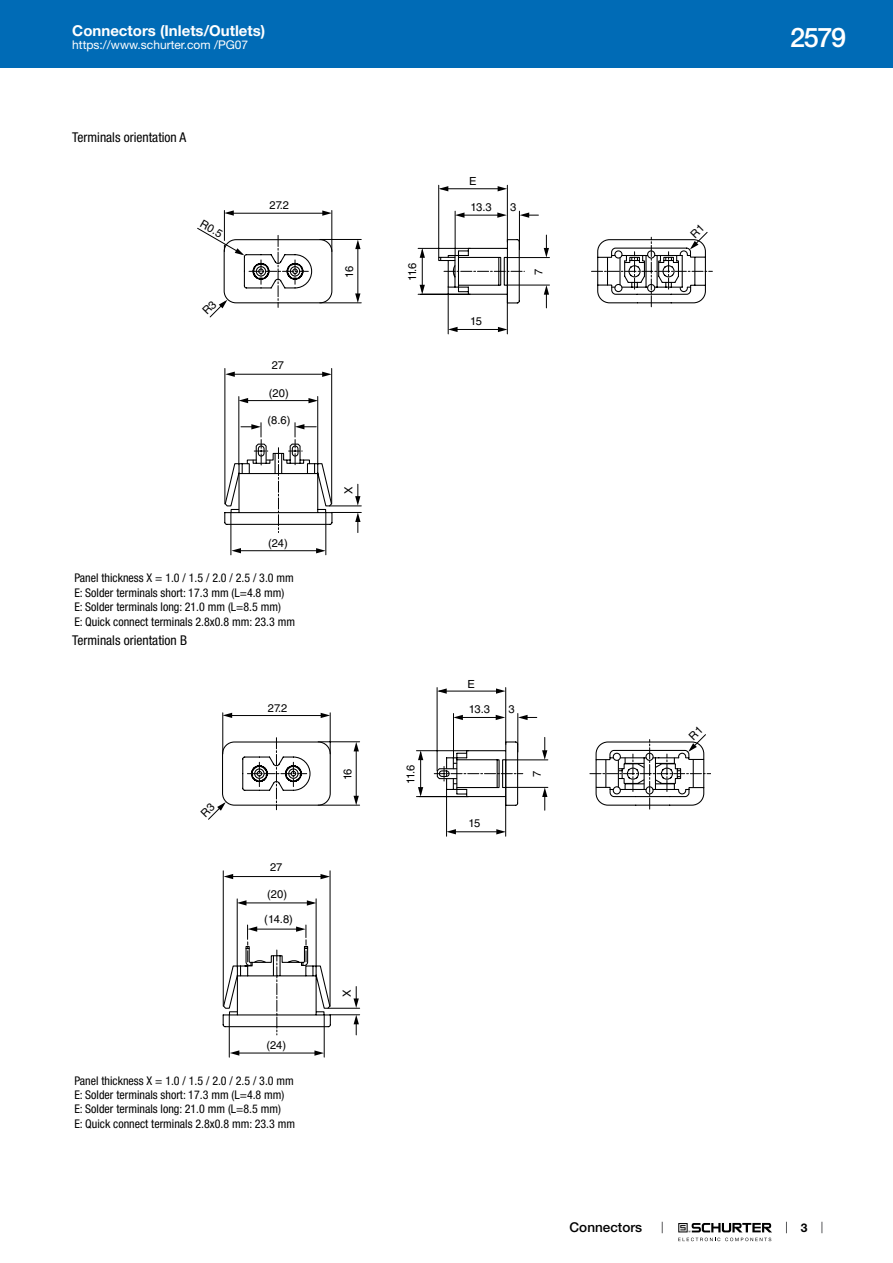
<style>
.page{position:relative;width:893px;height:1263px;background:#fff}
.page>*{position:absolute;margin:0;border:0;box-sizing:border-box;transform-origin:0 0}
.t1{font:500 27px "Helvetica Neue LT";color:#fff}
.t2{font:700 15px "Helvetica Neue LT";color:#fff}
.t3{font:condensed 13.5px "Helvetica Neue LT";color:#000}
.t4{font:500 13.5px "Helvetica Neue LT";color:#000}
.t5{font:condensed 12px/14.4px "Helvetica Neue LT";color:#000}
.t6{font:12px "Helvetica Neue LT";color:#fff}
.t7{font:700 12px "Helvetica Neue LT";color:#000}
.t8{font:11.1px "Helvetica LT Std";letter-spacing:-.04em;color:#000}
</style>
<div class="page">
<svg style="left:678px;top:1223px;width:94px;height:18px"></svg>
<div style="left:0;top:0;width:893px;height:68px;background:#006bb6"></div>
<svg style="left:197px;top:185px;width:455px;height:370px"></svg>
<svg style="left:322px;top:210px;width:10px;height:6px"></svg>
<svg style="left:224px;top:210px;width:10px;height:6px"></svg>
<svg style="left:497px;top:212px;width:10px;height:6px"></svg>
<svg style="left:455px;top:212px;width:9px;height:6px"></svg>
<svg style="left:498px;top:186px;width:9px;height:5px"></svg>
<svg style="left:439px;top:186px;width:9px;height:5px"></svg>
<svg style="left:520px;top:212px;width:9px;height:6px"></svg>
<svg style="left:308px;top:398px;width:10px;height:5px"></svg>
<svg style="left:239px;top:398px;width:9px;height:5px"></svg>
<svg style="left:322px;top:372px;width:10px;height:5px"></svg>
<svg style="left:225px;top:372px;width:10px;height:5px"></svg>
<svg style="left:251px;top:424px;width:10px;height:5px"></svg>
<svg style="left:295px;top:424px;width:9px;height:5px"></svg>
<svg style="left:498px;top:327px;width:9px;height:5px"></svg>
<svg style="left:448px;top:327px;width:10px;height:5px"></svg>
<svg style="left:355px;top:240px;width:5px;height:9px"></svg>
<svg style="left:355px;top:293px;width:5px;height:10px"></svg>
<svg style="left:355px;top:512px;width:5px;height:10px"></svg>
<svg style="left:355px;top:496px;width:5px;height:10px"></svg>
<svg style="left:420px;top:248px;width:5px;height:10px"></svg>
<svg style="left:420px;top:285px;width:5px;height:9px"></svg>
<svg style="left:544px;top:285px;width:5px;height:10px"></svg>
<svg style="left:544px;top:248px;width:5px;height:9px"></svg>
<svg style="left:316px;top:548px;width:10px;height:5px"></svg>
<svg style="left:231px;top:548px;width:10px;height:5px"></svg>
<svg style="left:235px;top:235px;width:73px;height:72px"></svg>
<svg style="left:208px;top:687px;width:443px;height:370px"></svg>
<svg style="left:321px;top:713px;width:9px;height:5px"></svg>
<svg style="left:223px;top:713px;width:9px;height:5px"></svg>
<svg style="left:496px;top:715px;width:9px;height:5px"></svg>
<svg style="left:453px;top:715px;width:10px;height:5px"></svg>
<svg style="left:496px;top:688px;width:9px;height:6px"></svg>
<svg style="left:437px;top:688px;width:10px;height:6px"></svg>
<svg style="left:518px;top:715px;width:10px;height:5px"></svg>
<svg style="left:307px;top:900px;width:9px;height:6px"></svg>
<svg style="left:237px;top:900px;width:9px;height:5px"></svg>
<svg style="left:320px;top:874px;width:10px;height:5px"></svg>
<svg style="left:224px;top:874px;width:9px;height:5px"></svg>
<svg style="left:296px;top:926px;width:10px;height:6px"></svg>
<svg style="left:248px;top:926px;width:9px;height:6px"></svg>
<svg style="left:496px;top:829px;width:10px;height:5px"></svg>
<svg style="left:446px;top:829px;width:10px;height:5px"></svg>
<svg style="left:354px;top:742px;width:5px;height:9px"></svg>
<svg style="left:354px;top:796px;width:5px;height:9px"></svg>
<svg style="left:354px;top:1015px;width:5px;height:9px"></svg>
<svg style="left:354px;top:998px;width:5px;height:10px"></svg>
<svg style="left:418px;top:751px;width:5px;height:9px"></svg>
<svg style="left:418px;top:787px;width:5px;height:10px"></svg>
<svg style="left:542px;top:787px;width:5px;height:10px"></svg>
<svg style="left:542px;top:750px;width:5px;height:10px"></svg>
<svg style="left:314px;top:1050px;width:10px;height:6px"></svg>
<svg style="left:230px;top:1050px;width:9px;height:6px"></svg>
<svg style="left:202px;top:300px;width:25px;height:15px"></svg>
<svg style="left:591px;top:225px;width:121px;height:82px"></svg>
<svg style="left:208px;top:802px;width:18px;height:15px"></svg>
<svg style="left:590px;top:727px;width:121px;height:82px"></svg>
<p class="t2" style="left:72px;top:21px;width:195px">Connectors (Inlets/Outlets)</p>
<p class="t6" style="left:72px;top:38px;width:178px">https://www.schurter.com /PG07</p>
<p class="t3" style="left:72px;top:130px;width:116px">Terminals orientation A</p>
<p class="t8" style="left:204px;top:217px;width:25px;rotate:30deg">R0.5</p>
<p class="t8" style="left:269px;top:199px;width:21px">27.2</p>
<p class="t8" style="left:272px;top:358px;width:14px">27</p>
<p class="t8" style="left:269px;top:386px;width:21px">(20)</p>
<p class="t8" style="left:267px;top:414px;width:24px">(8.6)</p>
<p class="t8" style="left:268px;top:536px;width:21px">(24)</p>
<p class="t5" style="left:74px;top:571px;width:222px">Panel thickness X = 1.0 / 1.5 / 2.0 / 2.5 / 3.0 mm E: Solder terminals short: 17.3 mm (L=4.8 mm)<br>E: Solder terminals long: 21.0 mm (L=8.5 mm)<br>E: Quick connect terminals 2.8x0.8 mm: 23.3 mm</p>
<p class="t3" style="left:72px;top:632px;width:116px">Terminals orientation B</p>
<p class="t8" style="left:268px;top:701px;width:21px">27.2</p>
<p class="t8" style="left:270px;top:861px;width:14px">27</p>
<p class="t8" style="left:267px;top:887px;width:21px">(20)</p>
<p class="t8" style="left:264px;top:913px;width:30px">(14.8)</p>
<p class="t8" style="left:266px;top:1038px;width:21px">(24)</p>
<p class="t5" style="left:74px;top:1073px;width:222px">Panel thickness X = 1.0 / 1.5 / 2.0 / 2.5 / 3.0 mm E: Solder terminals short: 17.3 mm (L=4.8 mm)<br>E: Solder terminals long: 21.0 mm (L=8.5 mm)<br>E: Quick connect terminals 2.8x0.8 mm: 23.3 mm</p>
<p class="t8" style="left:469px;top:175px;width:9px">E</p>
<p class="t8" style="left:470px;top:200px;width:23px">13.3</p>
<p class="t8" style="left:510px;top:200px;width:8px">3</p>
<p class="t8" style="left:343px;top:278px;width:13px;rotate:-90deg">16</p>
<p class="t8" style="left:406px;top:281px;width:20px;rotate:-90deg">11.6</p>
<p class="t8" style="left:532px;top:275px;width:8px;rotate:-90deg">7</p>
<p class="t8" style="left:342px;top:494px;width:9px;rotate:-90deg">X</p>
<p class="t8" style="left:470px;top:315px;width:13px">15</p>
<p class="t8" style="left:467px;top:677px;width:9px">E</p>
<p class="t8" style="left:469px;top:703px;width:23px">13.3</p>
<p class="t8" style="left:508px;top:703px;width:8px">3</p>
<p class="t8" style="left:341px;top:780px;width:13px;rotate:-90deg">16</p>
<p class="t8" style="left:404px;top:784px;width:20px;rotate:-90deg">11.6</p>
<p class="t8" style="left:531px;top:777px;width:8px;rotate:-90deg">7</p>
<p class="t8" style="left:341px;top:997px;width:9px;rotate:-90deg">X</p>
<p class="t8" style="left:468px;top:817px;width:13px">15</p>
<p class="t4" style="left:570px;top:1219px;width:74px">Connectors</p>
<h1 class="t1" style="left:790px;top:21px;width:57px">2579</h1>
<p class="t7" style="left:801px;top:1220px;width:8px">3</p>
</div>
